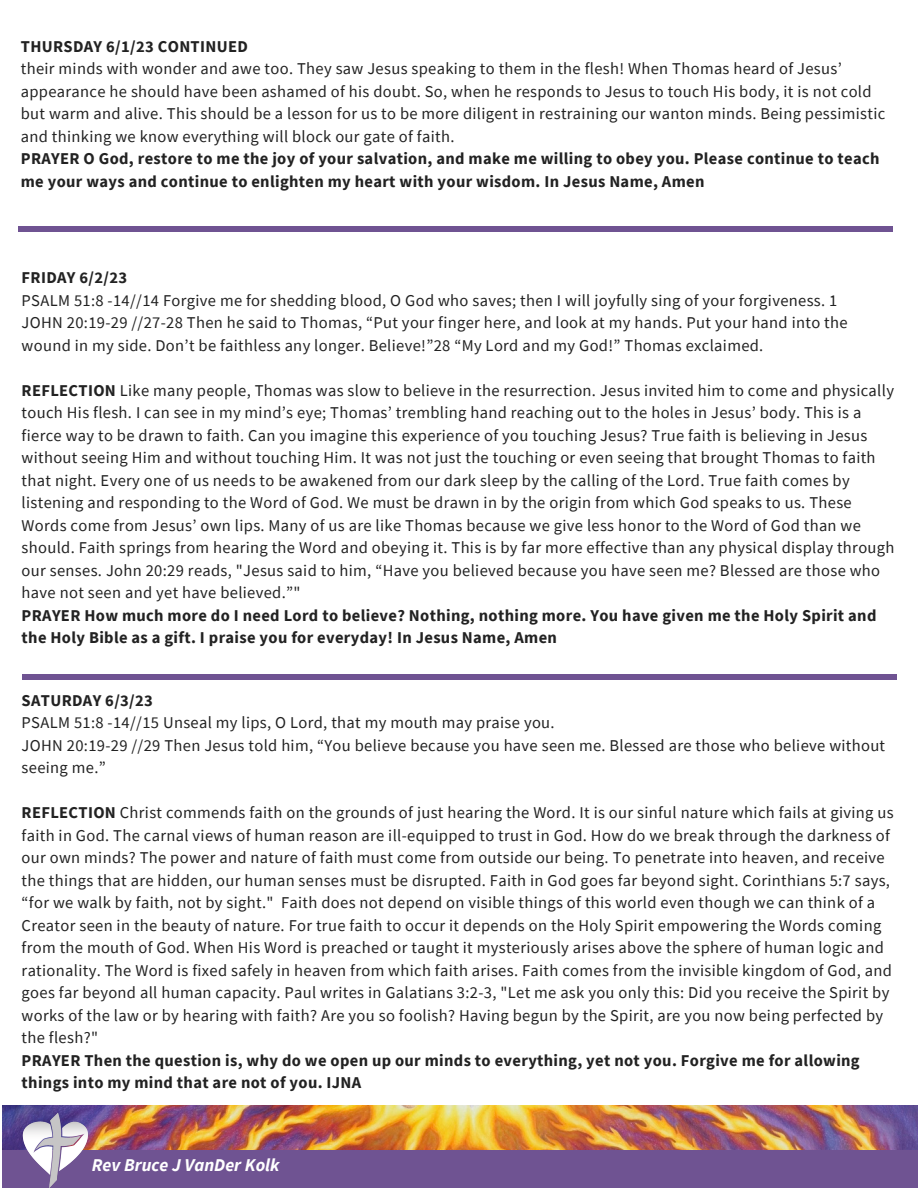
<style>
.page{position:relative;width:918px;height:1188px;background:#fff}
.page>*{position:absolute;margin:0;border:0;box-sizing:border-box;transform-origin:0 0}
.t1{font:italic 700 18px "Source Sans Pro";color:#fff}
.t2{font:16.5px/22.5px "Source Sans Pro";letter-spacing:.02em;color:#222}
.t3{font:700 16.5px/22.5px "Source Sans Pro";letter-spacing:.02em;color:#222}
.s1{font-weight:700}
</style>
<div class="page">
<img style="left:2px;top:1105px;width:916px;height:45px">
<div style="left:2px;top:1150px;width:916px;height:38px;background:#6f5392"></div>
<img style="left:21px;top:1113px;width:70px;height:75px">
<div style="left:22px;top:674px;width:874px;height:6px;background:#6f5392"></div>
<div style="left:18px;top:227px;width:875px;height:5px;background:#6f5392"></div>
<p class="t3" style="left:21px;top:35px;width:229px">THURSDAY 6/1/23 CONTINUED</p>
<p class="t2" style="left:21px;top:57px;width:866px">their minds with wonder and awe too. They saw Jesus speaking to them in the flesh! When Thomas heard of Jesus’ appearance he should have been ashamed of his doubt. So, when he responds to Jesus to touch His body, it is not cold but warm and alive. This should be a lesson for us to be more diligent in restraining our wanton minds. Being pessimistic and thinking we know everything will block our gate of faith.</p>
<p class="t3" style="left:21px;top:147px;width:860px">PRAYER O God, restore to me the joy of your salvation, and make me willing to obey you. Please continue to teach me your ways and continue to enlighten my heart with your wisdom. In Jesus Name, Amen</p>
<p class="t3" style="left:22px;top:266px;width:107px">FRIDAY 6/2/23</p>
<p class="t2" style="left:22px;top:289px;width:817px">PSALM 51:8 -14//14 Forgive me for shedding blood, O God who saves; then I will joyfully sing of your forgiveness. 1</p>
<p class="t2" style="left:22px;top:311px;width:828px">JOHN 20:19-29 //27-28 Then he said to Thomas, “Put your finger here, and look at my hands. Put your hand into the wound in my side. Don’t be faithless any longer. Believe!”28 “My Lord and my God!” Thomas exclaimed.</p>
<p class="t2" style="left:22px;top:379px;width:874px"><span class="s1">REFLECTION</span> Like many people, Thomas was slow to believe in the resurrection. Jesus invited him to come and physically touch His flesh. I can see in my mind’s eye; Thomas’ trembling hand reaching out to the holes in Jesus’ body. This is a fierce way to be drawn to faith. Can you imagine this experience of you touching Jesus? True faith is believing in Jesus without seeing Him and without touching Him. It was not just the touching or even seeing that brought Thomas to faith that night. Every one of us needs to be awakened from our dark sleep by the calling of the Lord. True faith comes by listening and responding to the Word of God. We must be drawn in by the origin from which God speaks to us. These Words come from Jesus’ own lips. Many of us are like Thomas because we give less honor to the Word of God than we should. Faith springs from hearing the Word and obeying it. This is by far more effective than any physical display through our senses. John 20:29 reads, "Jesus said to him, “Have you believed because you have seen me? Blessed are those who have not seen and yet have believed.”"</p>
<p class="t3" style="left:22px;top:604px;width:856px">PRAYER How much more do I need Lord to believe? Nothing, nothing more. You have given me the Holy Spirit and the Holy Bible as a gift. I praise you for everyday! In Jesus Name, Amen</p>
<p class="t3" style="left:22px;top:689px;width:133px">SATURDAY 6/3/23</p>
<p class="t2" style="left:22px;top:711px;width:535px">PSALM 51:8 -14//15 Unseal my lips, O Lord, that my mouth may praise you.</p>
<p class="t2" style="left:22px;top:734px;width:865px">JOHN 20:19-29 //29 Then Jesus told him, “You believe because you have seen me. Blessed are those who believe without seeing me.”</p>
<p class="t2" style="left:22px;top:801px;width:874px"><span class="s1">REFLECTION</span> Christ commends faith on the grounds of just hearing the Word. It is our sinful nature which fails at giving us faith in God. The carnal views of human reason are ill-equipped to trust in God. How do we break through the darkness of our own minds? The power and nature of faith must come from outside our being. To penetrate into heaven, and receive the things that are hidden, our human senses must be disrupted. Faith in God goes far beyond sight. Corinthians 5:7 says, “for we walk by faith, not by sight." Faith does not depend on visible things of this world even though we can think of a Creator seen in the beauty of nature. For true faith to occur it depends on the Holy Spirit empowering the Words coming from the mouth of God. When His Word is preached or taught it mysteriously arises above the sphere of human logic and rationality. The Word is fixed safely in heaven from which faith arises. Faith comes from the invisible kingdom of God, and goes far beyond all human capacity. Paul writes in Galatians 3:2-3, "Let me ask you only this: Did you receive the Spirit by works of the law or by hearing with faith? Are you so foolish? Having begun by the Spirit, are you now being perfected by the flesh?"</p>
<p class="t3" style="left:22px;top:1049px;width:840px">PRAYER Then the question is, why do we open up our minds to everything, yet not you. Forgive me for allowing things into my mind that are not of you. IJNA</p>
<p class="t1" style="left:92px;top:1153px;width:189px">Rev Bruce J VanDer Kolk</p>
</div>
